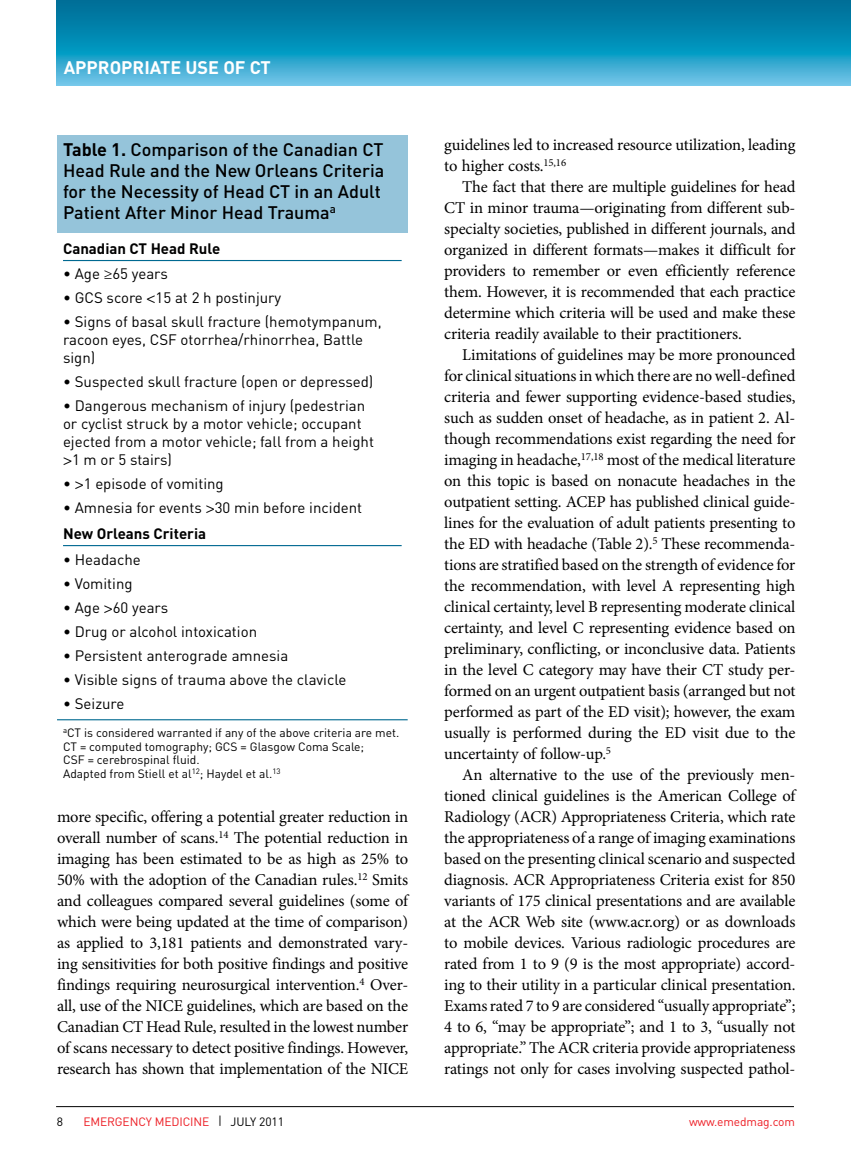
<style>
.page{position:relative;width:851px;height:1161px;background:#fff}
.page>*{position:absolute;margin:0;border:0;box-sizing:border-box;transform-origin:0 0}
.thd{font:500 18px/21px "DIN";color:#000}
.t1{font:700 18px "DIN";color:#fff}
.body{font:16.5px/21px "Minion Pro";letter-spacing:-.01em;color:#000;text-align:justify}
.body_no_indent{font:16.5px/21px "Minion Pro";letter-spacing:-.01em;color:#000;text-align:justify}
.tbt{font:15px/18px "DIN";color:#000}
.Table_subhead{font:700 15px "DIN";color:#000}
.tft{font:12px/13.5px "DIN";color:#000}
.t2{font:12px "DIN";letter-spacing:-.01em;color:#ed1d24}
.s1{font-weight:700}
.s2{font-family:"Minion Pro"}
.s3{font-family:"Helvetica Neue LT Std"}
.s4{color:#000}
</style>
<div class="page">
<svg style="left:56px;top:0;width:794px;height:85px;background:#1993bb"></svg>
<hr style="left:56px;top:1106px;width:738px;height:1px;background:#000">
<svg style="left:850px;top:0;width:1px;height:85px"></svg>
<div style="left:57px;top:135px;width:350px;height:97px;background:#95c4da"></div>
<hr style="left:57px;top:719px;width:350px;height:1px;background:#006991">
<hr style="left:63px;top:260px;width:338px;height:1px;background:#006991">
<hr style="left:63px;top:545px;width:338px;height:1px;background:#006991">
<p class="t1" style="left:64px;top:56px;width:208px">APPROPRIATE USE OF CT</p>
<p class="thd" style="left:63px;top:138px;width:323px"><span class="s1">Table 1.</span> Comparison of the Canadian CT Head Rule and the New Orleans Criteria for the Necessity of Head CT in an Adult Patient After Minor Head Trauma<sup>a</sup></p>
<p class="Table_subhead" style="left:63px;top:239px;width:159px">Canadian CT Head Rule</p>
<p class="tbt" style="left:63px;top:265px;width:106px">• Age <span class="s2">≥</span>65 years</p>
<p class="tbt" style="left:63px;top:289px;width:220px">• GCS score <span class="s3">&lt;</span>15 at 2 h postinjury</p>
<p class="tbt" style="left:63px;top:313px;width:320px">• Signs of basal skull fracture (hemotympanum, racoon eyes, CSF otorrhea/rhinorrhea, Battle sign)</p>
<p class="tbt" style="left:63px;top:373px;width:312px">• Suspected skull fracture (open or depressed)</p>
<p class="tbt" style="left:63px;top:397px;width:312px">• Dangerous mechanism of injury (pedestrian or cyclist struck by a motor vehicle; occupant ejected from a motor vehicle; fall from a height <span class="s3">&gt;</span>1 m or 5 stairs)</p>
<p class="tbt" style="left:63px;top:475px;width:162px">• <span class="s3">&gt;</span>1 episode of vomiting</p>
<p class="tbt" style="left:63px;top:499px;width:301px">• Amnesia for events <span class="s3">&gt;</span>30 min before incident</p>
<p class="Table_subhead" style="left:63px;top:524px;width:145px">New Orleans Criteria</p>
<p class="tbt" style="left:63px;top:550px;width:79px">• Headache</p>
<p class="tbt" style="left:63px;top:574px;width:71px">• Vomiting</p>
<p class="tbt" style="left:63px;top:598px;width:107px">• Age <span class="s3">&gt;</span>60 years</p>
<p class="tbt" style="left:63px;top:622px;width:195px">• Drug or alcohol intoxication</p>
<p class="tbt" style="left:63px;top:646px;width:227px">• Persistent anterograde amnesia</p>
<p class="tbt" style="left:63px;top:670px;width:285px">• Visible signs of trauma above the clavicle</p>
<p class="tbt" style="left:63px;top:694px;width:63px">• Seizure</p>
<p class="tft" style="left:63px;top:726px;width:338px"><sup>a</sup>CT is considered warranted if any of the above criteria are met.</p>
<p class="tft" style="left:63px;top:739px;width:303px">CT = computed tomography; GCS = Glasgow Coma Scale;<br>CSF = cerebrospinal fluid.</p>
<p class="tft" style="left:63px;top:766px;width:219px">Adapted from Stiell et al<sup>12</sup>; Haydel et al.<sup>13</sup></p>
<p class="body_no_indent" style="left:57px;top:806px;width:353px">more specific, offering a potential greater reduction in overall number of scans.<sup>14</sup> The potential reduction in imaging has been estimated to be as high as 25% to 50% with the adoption of the Canadian rules.<sup>12</sup> Smits and colleagues compared several guidelines (some of which were being updated at the time of comparison) as applied to 3,181 patients and demonstrated vary&shy;ing sensitivities for both positive findings and positive findings requiring neurosurgical intervention.<sup>4</sup> Over&shy;all, use of the NICE guidelines, which are based on the Canadian CT Head Rule, resulted in the lowest number of scans necessary to detect positive findings. However, research has shown that implementation of the NICE</p>
<p class="body_no_indent" style="left:444px;top:134px;width:352px">guidelines led to increased resource utilization, leading to higher costs.<sup>15,16</sup></p>
<p class="body" style="left:444px;top:176px;width:353px;text-indent:18px">The fact that there are multiple guidelines for head CT in minor trauma—originating from different sub&shy;specialty societies, published in different journals, and organized in different formats—makes it difficult for providers to remember or even efficiently reference them. However, it is recommended that each practice determine which criteria will be used and make these criteria readily available to their practitioners.</p>
<p class="body" style="left:444px;top:344px;width:353px;text-indent:18px">Limitations of guidelines may be more pronounced for clinical situations in which there are no well-defined criteria and fewer supporting evidence-based studies, such as sudden onset of headache, as in patient 2. Al&shy;though recommendations exist regarding the need for imaging in headache,<sup>17,18</sup> most of the medical literature on this topic is based on nonacute headaches in the outpatient setting. ACEP has published clinical guide&shy;lines for the evaluation of adult patients presenting to the ED with headache (Table 2).<sup>5</sup> These recommenda&shy;tions are stratified based on the strength of evidence for the recommendation, with level A representing high clinical certainty, level B representing moderate clinical certainty, and level C representing evidence based on preliminary, conflicting, or inconclusive data. Patients in the level C category may have their CT study per&shy;formed on an urgent outpatient basis (arranged but not performed as part of the ED visit); however, the exam usually is performed during the ED visit due to the uncertainty of follow-up.<sup>5</sup></p>
<p class="body" style="left:444px;top:764px;width:353px;text-indent:18px">An alternative to the use of the previously men&shy;tioned clinical guidelines is the American College of Radiology (ACR) Appropriateness Criteria, which rate the appropriateness of a range of imaging examinations based on the presenting clinical scenario and suspected diagnosis. ACR Appropriateness Criteria exist for 850 variants of 175 clinical presentations and are available at the ACR Web site (www.acr.org) or as downloads to mobile devices. Various radiologic procedures are rated from 1 to 9 (9 is the most appropriate) accord&shy;ing to their utility in a particular clinical presentation.<br>Exams rated 7 to 9 are considered “usually appropriate”; 4 to 6, “may be appropriate”; and 1 to 3, “usually not appropriate.” The ACR criteria provide appropriateness ratings not only for cases involving suspected pathol-</p>
<p class="tft" style="left:57px;top:1115px;width:8px">8</p>
<p class="t2" style="left:83px;top:1115px;width:202px">EMERGENCY MEDICINE <span class="s4">| JULY 2011</span></p>
<p class="t2" style="left:689px;top:1115px;width:108px">www.emedmag.com</p>
</div>
